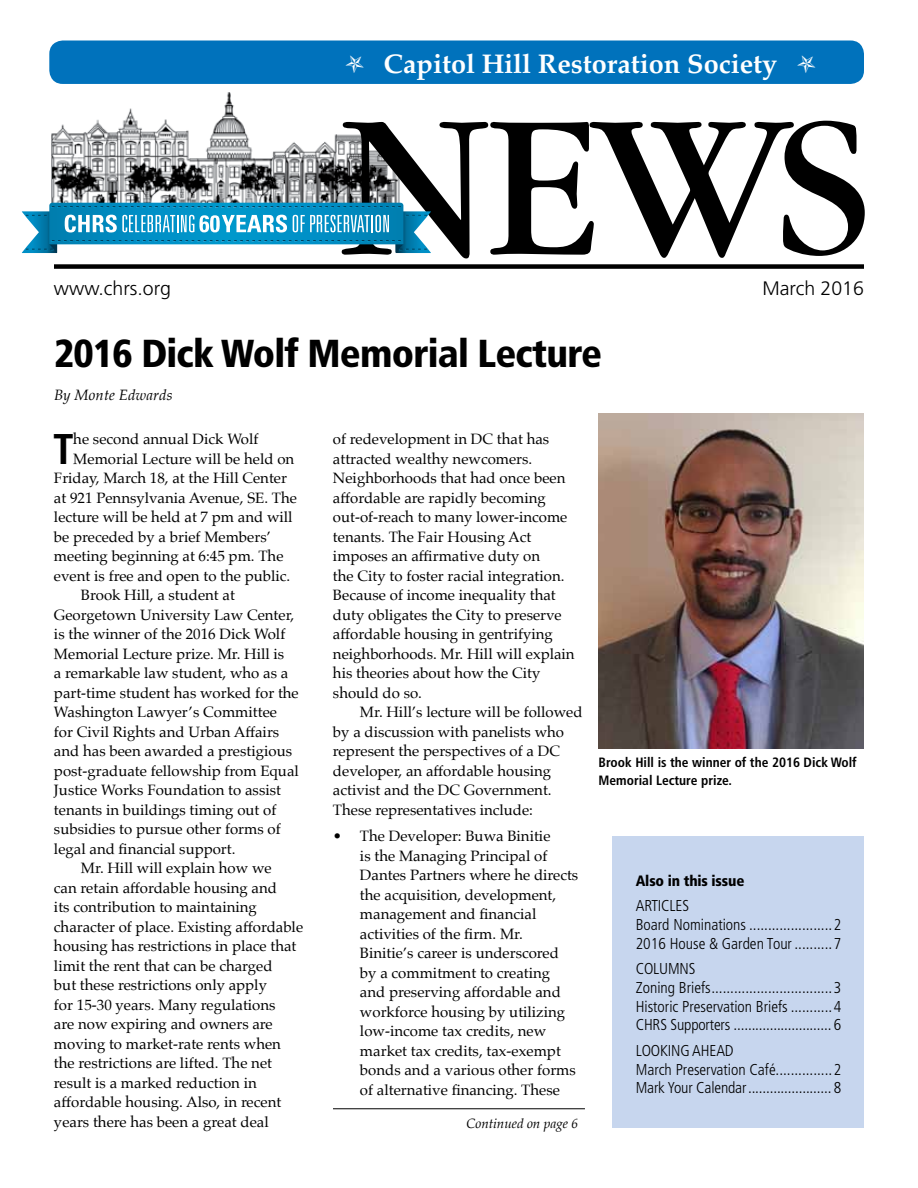
<style>
.page{position:relative;width:918px;height:1188px;background:#fff}
.page>*{position:absolute;margin:0;border:0;box-sizing:border-box;transform-origin:0 0}
.t1{font:700 condensed 42.9px "Frutiger LT Std";color:#000}
.t2{font:900 condensed 39px "Frutiger LT Std";letter-spacing:-.02em;color:#000}
.t3{font:700 27px "Palatino";color:#fff}
.t4{font:300 19.5px "Frutiger LT";color:#000}
.t5{font:300 condensed 15.75px/18.8px "Frutiger LT Std";color:#000}
.t6{font:15px/19.5px "Palatino";color:#000}
.t7{font:900 condensed 15px "Frutiger LT Std";letter-spacing:-.01em;color:#000}
.t8{font:italic 15px "Palatino";letter-spacing:.005em;color:#000}
.t9{font:700 condensed 13.5px/17.2px "Frutiger LT Std";color:#000}
.t10{font:italic 13.5px "Palatino";letter-spacing:-.005em;color:#000}
</style>
<div class="page">
<div style="left:612px;top:836px;width:252px;height:291px;background:#c7d6ee"></div>
<div style="left:49px;top:40px;width:815px;height:44px;background:#0072bc;border-radius:14px"></div>
<div style="left:54px;top:264px;width:810px;height:5px;background:#000"></div>
<img style="left:52px;top:92px;width:290px;height:111px">
<svg style="left:342px;top:121px;width:523px;height:137px"></svg>
<svg style="left:22px;top:203px;width:410px;height:50px"></svg>
<hr style="left:333px;top:1109px;width:252px;height:1px;background:#000">
<img style="left:598px;top:414px;width:265px;height:334px">
<h3 class="t3" style="left:384px;top:41px;width:395px">Capitol Hill Restoration Society</h3>
<h3 class="t4" style="left:54px;top:277px;width:119px">www.chrs.org</h3>
<h3 class="t4" style="left:762px;top:277px;width:103px">March 2016</h3>
<h2 class="t2" style="left:54px;top:330px;width:550px">2016 Dick Wolf Memorial Lecture</h2>
<p class="t8" style="left:54px;top:382px;width:120px">By Monte Edwards</p>
<h1 class="t1" style="left:53px;top:424px;width:22px">T</h1>
<p class="t6" style="left:73px;top:429px;width:187px">he second annual Dick Wolf</p>
<p class="t6" style="left:73px;top:449px;width:222px">Memorial Lecture will be held on</p>
<p class="t6" style="left:54px;top:468px;width:235px">Friday, March 18, at the Hill Center</p>
<p class="t6" style="left:54px;top:488px;width:244px">at 921 Pennsylvania Avenue, SE. The</p>
<p class="t6" style="left:54px;top:507px;width:240px">lecture will be held at 7 pm and will</p>
<p class="t6" style="left:54px;top:527px;width:218px">be preceded by a brief Members’</p>
<p class="t6" style="left:54px;top:546px;width:231px">meeting beginning at 6:45 pm. The</p>
<p class="t6" style="left:54px;top:566px;width:238px">event is free and open to the public.</p>
<p class="t6" style="left:81px;top:585px;width:156px">Brook Hill, a student at</p>
<p class="t6" style="left:54px;top:605px;width:242px">Georgetown University Law Center,</p>
<p class="t6" style="left:54px;top:624px;width:233px">is the winner of the 2016 Dick Wolf</p>
<p class="t6" style="left:54px;top:644px;width:232px">Memorial Lecture prize. Mr. Hill is</p>
<p class="t6" style="left:54px;top:663px;width:236px">a remarkable law student, who as a</p>
<p class="t6" style="left:54px;top:683px;width:246px">part-time student has worked for the</p>
<p class="t6" style="left:54px;top:702px;width:225px">Washington Lawyer’s Committee</p>
<p class="t6" style="left:54px;top:722px;width:227px">for Civil Rights and Urban Affairs</p>
<p class="t6" style="left:54px;top:741px;width:240px">and has been awarded a prestigious</p>
<p class="t6" style="left:54px;top:761px;width:246px">post-graduate fellowship from Equal</p>
<p class="t6" style="left:54px;top:780px;width:228px">Justice Works Foundation to assist</p>
<p class="t6" style="left:54px;top:800px;width:224px">tenants in buildings timing out of</p>
<p class="t6" style="left:54px;top:819px;width:228px">subsidies to pursue other forms of</p>
<p class="t6" style="left:54px;top:839px;width:183px">legal and financial support.</p>
<p class="t6" style="left:81px;top:858px;width:192px">Mr. Hill will explain how we</p>
<p class="t6" style="left:54px;top:878px;width:224px">can retain affordable housing and</p>
<p class="t6" style="left:54px;top:897px;width:204px">its contribution to maintaining</p>
<p class="t6" style="left:54px;top:917px;width:251px">character of place. Existing affordable</p>
<p class="t6" style="left:54px;top:936px;width:244px">housing has restrictions in place that</p>
<p class="t6" style="left:54px;top:956px;width:220px">limit the rent that can be charged</p>
<p class="t6" style="left:54px;top:975px;width:215px">but these restrictions only apply</p>
<p class="t6" style="left:54px;top:995px;width:223px">for 15-30 years. Many regulations</p>
<p class="t6" style="left:54px;top:1014px;width:220px">are now expiring and owners are</p>
<p class="t6" style="left:54px;top:1034px;width:228px">moving to market-rate rents when</p>
<p class="t6" style="left:54px;top:1053px;width:220px">the restrictions are lifted. The net</p>
<p class="t6" style="left:54px;top:1073px;width:204px">result is a marked reduction in</p>
<p class="t6" style="left:54px;top:1092px;width:229px">affordable housing. Also, in recent</p>
<p class="t6" style="left:54px;top:1112px;width:216px">years there has been a great deal</p>
<p class="t6" style="left:333px;top:429px;width:243px">of redevelopment in DC that has attracted wealthy newcomers.<br>Neighborhoods that had once been affordable are rapidly becoming out-of-reach to many lower-income tenants. The Fair Housing Act imposes an affirmative duty on<br>the City to foster racial integration.<br>Because of income inequality that duty obligates the City to preserve affordable housing in gentrifying neighborhoods. Mr. Hill will explain his theories about how the City should do so.</p>
<p class="t6" style="left:333px;top:702px;width:251px;text-indent:27px">Mr. Hill’s lecture will be followed by a discussion with panelists who represent the perspectives of a DC developer, an affordable housing activist and the DC Government.<br>These representatives include:</p>
<p class="t6" style="left:360px;top:826px;width:220px;text-indent:-27px">• The Developer: Buwa Binitie<br>is the Managing Principal of<br>Dantes Partners where he directs the acquisition, development, management and financial activities of the firm. Mr.<br>Binitie’s career is underscored by a commitment to creating and preserving affordable and workforce housing by utilizing low-income tax credits, new market tax credits, tax-exempt bonds and a various other forms of alternative financing. These</p>
<p class="t10" style="left:467px;top:1112px;width:113px">Continued on page 6</p>
<p class="t9" style="left:599px;top:754px;width:260px">Brook Hill is the winner of the 2016 Dick Wolf<br>Memorial Lecture prize.</p>
<p class="t7" style="left:636px;top:872px;width:110px">Also in this issue</p>
<p class="t5" style="left:636px;top:897px;width:207px">ARTICLES<br>Board Nominations ......................2<br>2016 House &amp; Garden Tour ..........7</p>
<p class="t5" style="left:636px;top:960px;width:207px">COLUMNS<br>Zoning Briefs................................3<br>Historic Preservation Briefs ...........4<br>CHRS Supporters ........................... 6</p>
<p class="t5" style="left:636px;top:1041px;width:207px">LOOKING AHEAD<br>March Preservation Café...............2<br>Mark Your Calendar....................... 8</p>
</div>
